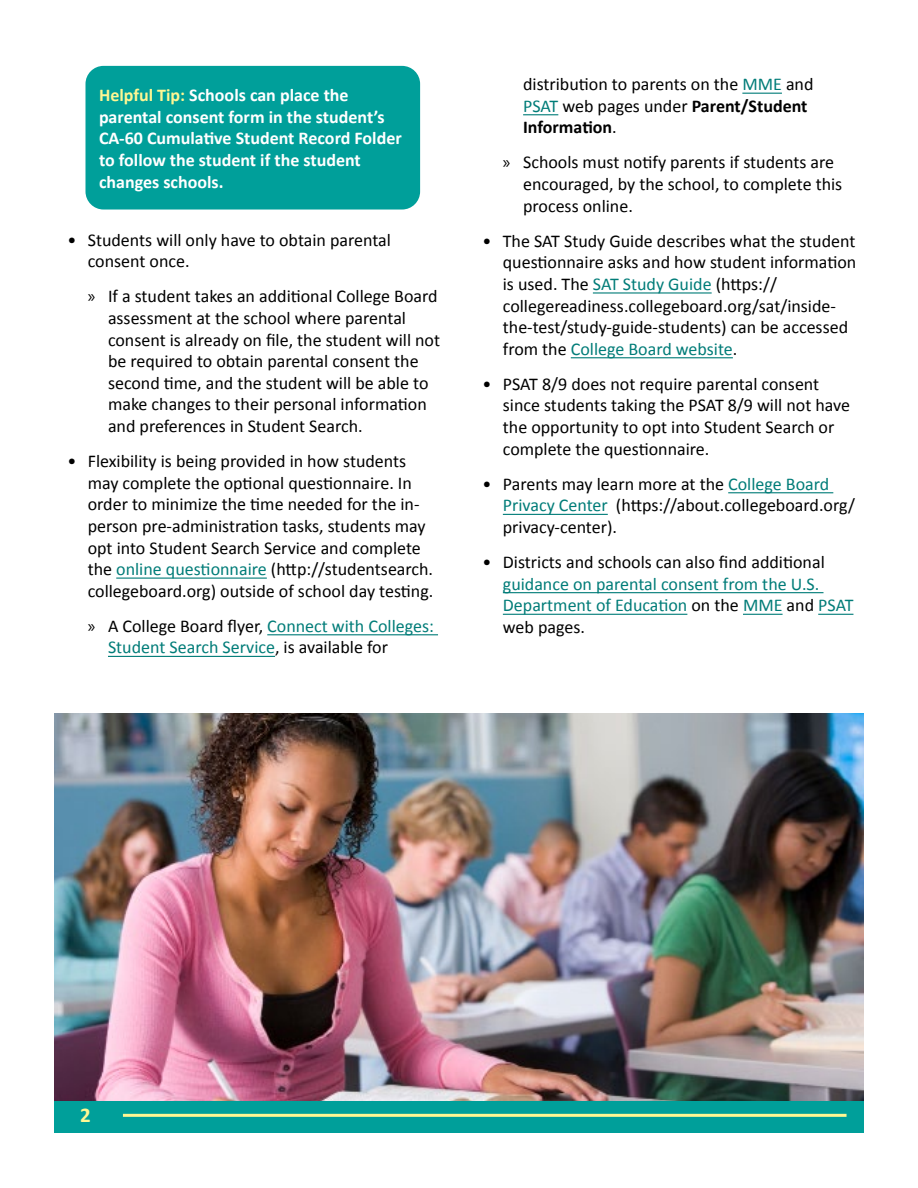
<style>
.page{position:relative;width:918px;height:1188px;background:#fff}
.page>*{position:absolute;margin:0;border:0;box-sizing:border-box;transform-origin:0 0}
.t1{font:700 21px "Calibri";color:#fff793}
.t2{font:18px/21.6px "Calibri";color:#000}
.t3{font:18px/21.6px "Calibri";color:#007c78}
.Body_text{font:700 18px/21.6px "Calibri";color:#fff}
.s1{color:#fff793}
.s2{font-family:"Myriad Pro"}
.s3{color:#007c78}
.s4{font-family:"Myriad Pro";color:#000}
.s5{color:#000}
.s6{font-weight:700}
</style>
<div class="page">
<div style="left:54px;top:1101px;width:810px;height:32px;background:#009f9a"></div>
<hr style="left:123px;top:1114px;width:724px;height:3px;background:#fff793">
<div style="left:86px;top:66px;width:334px;height:144px;background:#009f9a;border-radius:18px"></div>
<hr style="left:116px;top:578px;width:151px;height:1px;background:#007c78">
<hr style="left:267px;top:634px;width:171px;height:1px;background:#007c78">
<hr style="left:108px;top:656px;width:167px;height:1px;background:#007c78">
<hr style="left:742px;top:93px;width:40px;height:1px;background:#007c78">
<hr style="left:523px;top:114px;width:35px;height:1px;background:#007c78">
<hr style="left:593px;top:292px;width:119px;height:2px;background:#007c78">
<hr style="left:571px;top:357px;width:162px;height:1px;background:#007c78">
<hr style="left:728px;top:492px;width:105px;height:1px;background:#007c78">
<hr style="left:503px;top:514px;width:105px;height:1px;background:#007c78">
<hr style="left:503px;top:592px;width:321px;height:1px;background:#007c78">
<hr style="left:503px;top:614px;width:184px;height:1px;background:#007c78">
<hr style="left:743px;top:614px;width:40px;height:1px;background:#007c78">
<hr style="left:818px;top:614px;width:35px;height:1px;background:#007c78">
<img style="left:54px;top:714px;width:810px;height:387px">
<p class="Body_text" style="left:99px;top:84px;width:304px"><span class="s1">Helpful Tip:</span> Schools can place the parental consent form in the student’s CA-60 Cumulative Student Record Folder to follow the student if the student changes schools.</p>
<p class="t2" style="left:88px;top:229px;width:305px;text-indent:-20px">• Students will only have to obtain parental consent once.</p>
<p class="t2" style="left:108px;top:286px;width:334px;text-indent:-20px"><span class="s2">»</span> If a student takes an additional College Board assessment at the school where parental consent is already on file, the student will not be required to obtain parental consent the second time, and the student will be able to make changes to their personal information and preferences in Student Search.</p>
<p class="t2" style="left:88px;top:450px;width:347px;text-indent:-20px">• Flexibility is being provided in how students may complete the optional questionnaire. In order to minimize the time needed for the in&shy;person pre-administration tasks, students may opt into Student Search Service and complete the <span class="s3">online questionnaire</span> (http://studentsearch. collegeboard.org) outside of school day testing.</p>
<p class="t3" style="left:108px;top:615px;width:327px;text-indent:-20px"><span class="s4">»</span> <span class="s5">A College Board flyer,</span> Connect with Colleges:<br>Student Search Service<span class="s5">, is available for</span></p>
<p class="t2" style="left:523px;top:73px;width:292px">distribution to parents on the <span class="s3">MME</span> and<br><span class="s3">PSAT</span> web pages under <span class="s6">Parent/Student<br>Information</span>.</p>
<p class="t2" style="left:523px;top:152px;width:321px;text-indent:-20px"><span class="s2">»</span> Schools must notify parents if students are encouraged, by the school, to complete this process online.</p>
<p class="t2" style="left:503px;top:230px;width:355px;text-indent:-20px">• The SAT Study Guide describes what the student questionnaire asks and how student information is used. The <span class="s3">SAT Study Guide</span> (https:// collegereadiness.collegeboard.org/sat/inside&shy;the-test/study-guide-students) can be accessed from the <span class="s3">College Board website</span>.</p>
<p class="t2" style="left:503px;top:373px;width:349px;text-indent:-20px">• PSAT 8/9 does not require parental consent since students taking the PSAT 8/9 will not have the opportunity to opt into Student Search or complete the questionnaire.</p>
<p class="t2" style="left:503px;top:473px;width:354px;text-indent:-20px">• Parents may learn more at the <span class="s3">College Board<br>Privacy Center</span> (https://about.collegeboard.org/ privacy-center).</p>
<p class="t3" style="left:503px;top:551px;width:352px;text-indent:-20px"><span class="s5">• Districts and schools can also find additional </span>guidance on parental consent from the U.S.<br>Department of Education <span class="s5">on the</span> MME <span class="s5">and</span> PSAT <span class="s5">web pages.</span></p>
<p class="t1" style="left:80px;top:1102px;width:12px">2</p>
</div>
